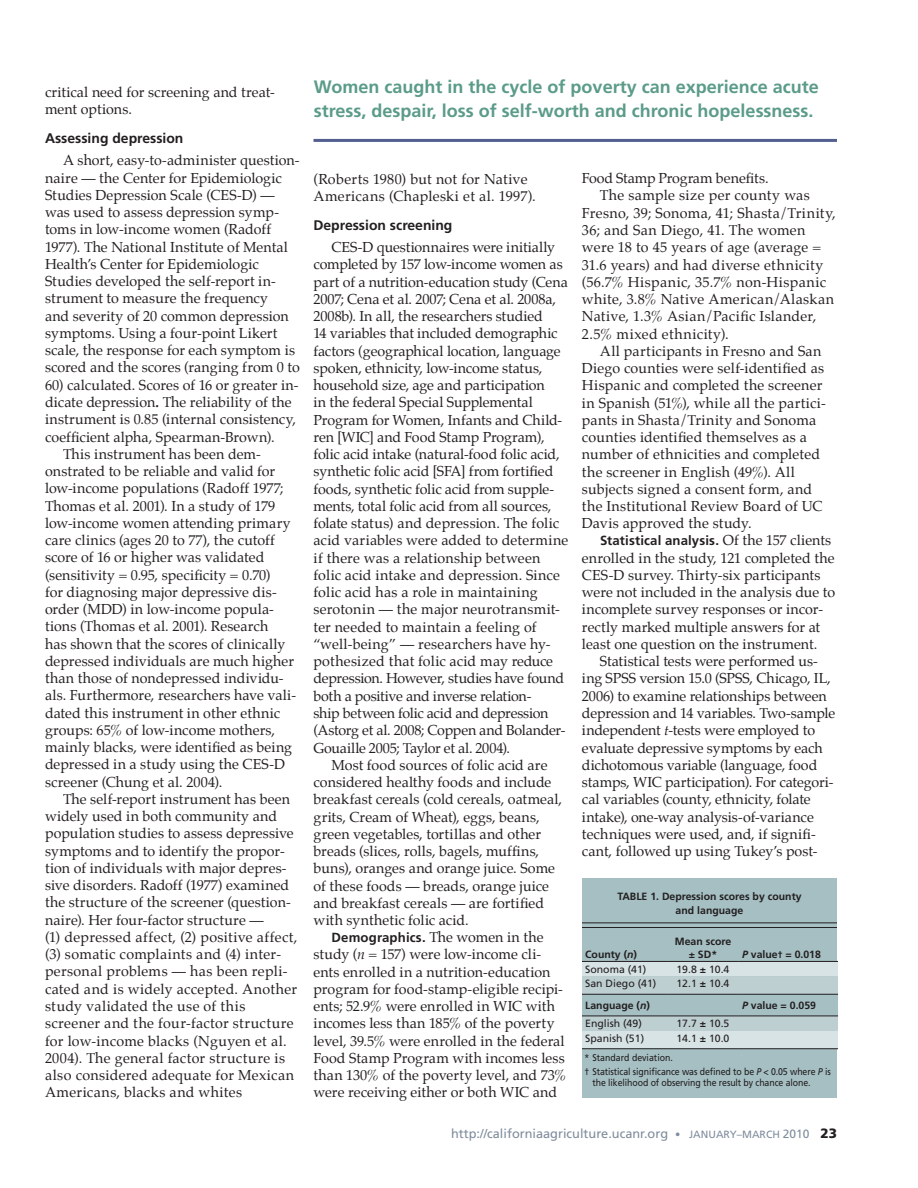
<style>
.page{position:relative;width:918px;height:1188px;background:#fff}
.page>*{position:absolute;margin:0;border:0;box-sizing:border-box;transform-origin:0 0}
.PullQuote{font:700 18px/24px "Frutiger";color:#5b9b89}
.P2{font:14.25px/17.2px "Palatino";letter-spacing:.005em;color:#231f20}
.SH{font:700 13.95px "Frutiger";color:#231f20}
.P2-2{font:700 13.2px "Frutiger";letter-spacing:.01em;color:#231f20}
.t1{font:12.75px "Frutiger";color:#7f8c9d}
.Table{font:10.5px "Frutiger";color:#231f20}
.Table-2{font:700 10.5px/13.5px "Frutiger";color:#231f20;text-align:center}
.Table_Title{font:700 10.5px/13.5px "Frutiger";color:#231f20;text-align:center}
.Table_footnote{font:9.75px/11.7px "Frutiger";letter-spacing:-.01em;color:#231f20;scale:.9 1}
.s1{font-weight:700}
.s2{font-family:"Palatino";font-weight:400;font-size:14.25px}
.s3{font-style:italic}
.s4{font-size:9.75px}
.s5{font-size:10.5px}
.s6{font-size:12px}
.s7{font-weight:900;font-size:13.5px;color:#231f20}
</style>
<div class="page">
<div style="left:582px;top:879px;width:255px;height:219px;background:#a5bfc3"></div>
<hr style="left:582px;top:927px;width:255px;height:1px;background:#231f20">
<hr style="left:582px;top:922px;width:255px;height:1px;background:#231f20">
<svg style="left:582px;top:962px;width:256px;height:86px"></svg>
<hr style="left:582px;top:961px;width:85px;height:1px;background:#231f20">
<hr style="left:667px;top:961px;width:72px;height:1px;background:#231f20">
<hr style="left:739px;top:961px;width:99px;height:1px;background:#231f20">
<hr style="left:582px;top:994px;width:85px;height:1px;background:#231f20">
<hr style="left:667px;top:994px;width:72px;height:1px;background:#231f20">
<hr style="left:739px;top:994px;width:99px;height:1px;background:#231f20">
<hr style="left:582px;top:1016px;width:85px;height:1px;background:#231f20">
<hr style="left:667px;top:1016px;width:72px;height:1px;background:#231f20">
<hr style="left:739px;top:1016px;width:99px;height:1px;background:#231f20">
<hr style="left:582px;top:1048px;width:85px;height:1px;background:#231f20">
<hr style="left:667px;top:1048px;width:72px;height:1px;background:#231f20">
<hr style="left:739px;top:1048px;width:99px;height:1px;background:#231f20">
<hr style="left:314px;top:139px;width:523px;height:3px;background:#535f91">
<p class="P2" style="left:45px;top:84px;width:231px">critical need for screening and treat&shy;ment options.</p>
<p class="SH" style="left:45px;top:130px;width:140px">Assessing depression</p>
<p class="P2" style="left:45px;top:153px;width:256px;text-indent:18px">A short, easy-to-administer question&shy;naire — the Center for Epidemiologic Studies Depression Scale (CES-D) — was used to assess depression symp&shy;toms in low-income women (Radoff 1977). The National Institute of Mental Health’s Center for Epidemiologic Studies developed the self-report in&shy;strument to measure the frequency<br>and severity of 20 common depression symptoms. Using a four-point Likert scale, the response for each symptom is scored and the scores (ranging from 0 to</p>
<p class="P2" style="left:45px;top:377px;width:255px">60) calculated. Scores of 16 or greater in&shy;dicate depression<span class="s1">.</span> The reliability of the instrument is 0.85 (internal consistency, coefficient alpha, Spearman-Brown).</p>
<p class="P2" style="left:45px;top:446px;width:253px;text-indent:18px">This instrument has been dem&shy;onstrated to be reliable and valid for low-income populations (Radoff 1977; Thomas et al. 2001). In a study of 179 low-income women attending primary care clinics (ages 20 to 77), the cutoff score of 16 or higher was validated (sensitivity = 0.95, specificity = 0.70)<br>for diagnosing major depressive dis&shy;order (MDD) in low-income popula&shy;tions (Thomas et al. 2001). Research<br>has shown that the scores of clinically depressed individuals are much higher than those of nondepressed individu&shy;als. Furthermore, researchers have vali&shy;dated this instrument in other ethnic groups: 65% of low-income mothers, mainly blacks, were identified as being depressed in a study using the CES-D screener (Chung et al. 2004).</p>
<p class="P2" style="left:45px;top:792px;width:254px;text-indent:18px">The self-report instrument has been widely used in both community and population studies to assess depressive symptoms and to identify the propor&shy;tion of individuals with major depres&shy;sive disorders. Radoff (1977) examined the structure of the screener (question&shy;naire). Her four-factor structure —<br>(1) depressed affect, (2) positive affect, (3) somatic complaints and (4) inter&shy;personal problems — has been repli&shy;cated and is widely accepted. Another study validated the use of this screener and the four-factor structure for low-income blacks (Nguyen et al.<br>2004). The general factor structure is also considered adequate for Mexican Americans, blacks and whites</p>
<p class="PullQuote" style="left:314px;top:74px;width:506px">Women caught in the cycle of poverty can experience acute stress, despair, loss of self-worth and chronic hopelessness.</p>
<p class="P2" style="left:314px;top:171px;width:224px">(Roberts 1980) but not for Native<br>Americans (Chapleski et al. 1997).</p>
<p class="SH" style="left:314px;top:217px;width:140px">Depression screening</p>
<p class="P2" style="left:314px;top:240px;width:256px;text-indent:18px">CES-D questionnaires were initially completed by 157 low-income women as part of a nutrition-education study (Cena 2007; Cena et al. 2007; Cena et al. 2008a, 2008b). In all, the researchers studied<br>14 variables that included demographic factors (geographical location, language spoken, ethnicity, low-income status, household size, age and participation<br>in the federal Special Supplemental Program for Women, Infants and Child&shy;ren [WIC] and Food Stamp Program), folic acid intake (natural-food folic acid, synthetic folic acid [SFA] from fortified foods, synthetic folic acid from supple&shy;ments, total folic acid from all sources, folate status) and depression. The folic acid variables were added to determine if there was a relationship between folic acid intake and depression. Since folic acid has a role in maintaining serotonin — the major neurotransmit&shy;ter needed to maintain a feeling of “well-being” — researchers have hy&shy;pothesized that folic acid may reduce depression. However, studies have found both a positive and inverse relation-<br>ship between folic acid and depression (Astorg et al. 2008; Coppen and Bolander-Gouaille 2005; Taylor et al. 2004).</p>
<p class="P2" style="left:314px;top:758px;width:250px;text-indent:18px">Most food sources of folic acid are considered healthy foods and include breakfast cereals (cold cereals, oatmeal, grits, Cream of Wheat), eggs, beans, green vegetables, tortillas and other breads (slices, rolls, bagels, muffins, buns), oranges and orange juice. Some of these foods — breads, orange juice and breakfast cereals — are fortified with synthetic folic acid.</p>
<p class="P2-2" style="left:332px;top:930px;width:214px">Demographics. <span class="s2">The women in the</span></p>
<p class="P2" style="left:313px;top:947px;width:254px">study (<span class="s3">n</span> = 157) were low-income cli&shy;ents enrolled in a nutrition-education program for food-stamp-eligible recipi&shy;ents; 52.9% were enrolled in WIC with incomes less than 185% of the poverty level, 39.5% were enrolled in the federal Food Stamp Program with incomes less than 130% of the poverty level, and 73% were receiving either or both WIC and</p>
<p class="P2" style="left:582px;top:171px;width:188px">Food Stamp Program benefits.</p>
<p class="P2" style="left:582px;top:188px;width:255px;text-indent:18px">The sample size per county was Fresno, 39; Sonoma, 41; Shasta/Trinity, 36; and San Diego, 41. The women were 18 to 45 years of age (average = 31.6 years) and had diverse ethnicity (56.7% Hispanic, 35.7% non-Hispanic white, 3.8% Native American/Alaskan Native, 1.3% Asian/Pacific Islander, 2.5% mixed ethnicity).</p>
<p class="P2" style="left:582px;top:344px;width:245px;text-indent:18px">All participants in Fresno and San Diego counties were self-identified as Hispanic and completed the screener in Spanish (51%), while all the partici&shy;pants in Shasta/Trinity and Sonoma counties identified themselves as a number of ethnicities and completed the screener in English (49%). All subjects signed a consent form, and the Institutional Review Board of UC Davis approved the study.</p>
<p class="P2-2" style="left:600px;top:533px;width:233px">Statistical analysis. <span class="s2">Of the 157 clients</span></p>
<p class="P2" style="left:582px;top:550px;width:255px">enrolled in the study, 121 completed the CES-D survey. Thirty-six participants were not included in the analysis due to incomplete survey responses or incor&shy;rectly marked multiple answers for at least one question on the instrument.</p>
<p class="P2" style="left:582px;top:654px;width:255px;text-indent:18px">Statistical tests were performed us&shy;ing SPSS version 15.0 (SPSS, Chicago, IL, 2006) to examine relationships between depression and 14 variables. Two-sample independent <span class="s3">t</span>-tests were employed to evaluate depressive symptoms by each dichotomous variable (language, food stamps, WIC participation). For categori&shy;cal variables (county, ethnicity, folate intake), one-way analysis-of-variance techniques were used, and, if signifi&shy;cant, followed up using Tukey’s post-</p>
<p class="Table_Title" style="left:617px;top:890px;width:186px">TABLE 1. Depression scores by county and language</p>
<p class="Table-2" style="left:585px;top:948px;width:53px">County (<span class="s3">n</span>)</p>
<p class="Table-2" style="left:675px;top:934px;width:58px">Mean score ± SD*</p>
<p class="Table-2" style="left:742px;top:948px;width:80px"><span class="s3">P</span> value<span class="s4">†</span> = 0.018</p>
<p class="Table" style="left:585px;top:963px;width:63px">Sonoma (41)</p>
<p class="Table" style="left:676px;top:963px;width:55px">19.8 <span class="s1">±</span> 10.4</p>
<p class="Table" style="left:585px;top:978px;width:73px">San Diego (41)</p>
<p class="Table" style="left:676px;top:978px;width:55px">12.1 <span class="s1">±</span> 10.4</p>
<p class="Table-2" style="left:585px;top:999px;width:66px">Language (<span class="s3">n</span>)</p>
<p class="Table-2" style="left:742px;top:999px;width:76px"><span class="s3">P</span> value = 0.059</p>
<p class="Table" style="left:585px;top:1018px;width:58px">English (49)</p>
<p class="Table" style="left:676px;top:1018px;width:55px">17.7 <span class="s1">±</span> 10.5</p>
<p class="Table" style="left:585px;top:1032px;width:60px">Spanish (51)</p>
<p class="Table" style="left:676px;top:1032px;width:55px">14.1 <span class="s1">±</span> 10.0</p>
<p class="Table_footnote" style="left:584px;top:1051px;width:100px">* Standard deviation.</p>
<p class="Table_footnote" style="left:592px;top:1065px;width:266px;text-indent:-8px">† Statistical significance was defined to be <span class="s3">P</span> &lt; 0.05 where <span class="s3">P</span> is the likelihood of observing the result by chance alone.</p>
<p class="t1" style="left:451px;top:1126px;width:387px">http://californiaagriculture.ucanr.org <span class="s5">• January–March</span> <span class="s6">2010</span> <span class="s7">23</span></p>
</div>
